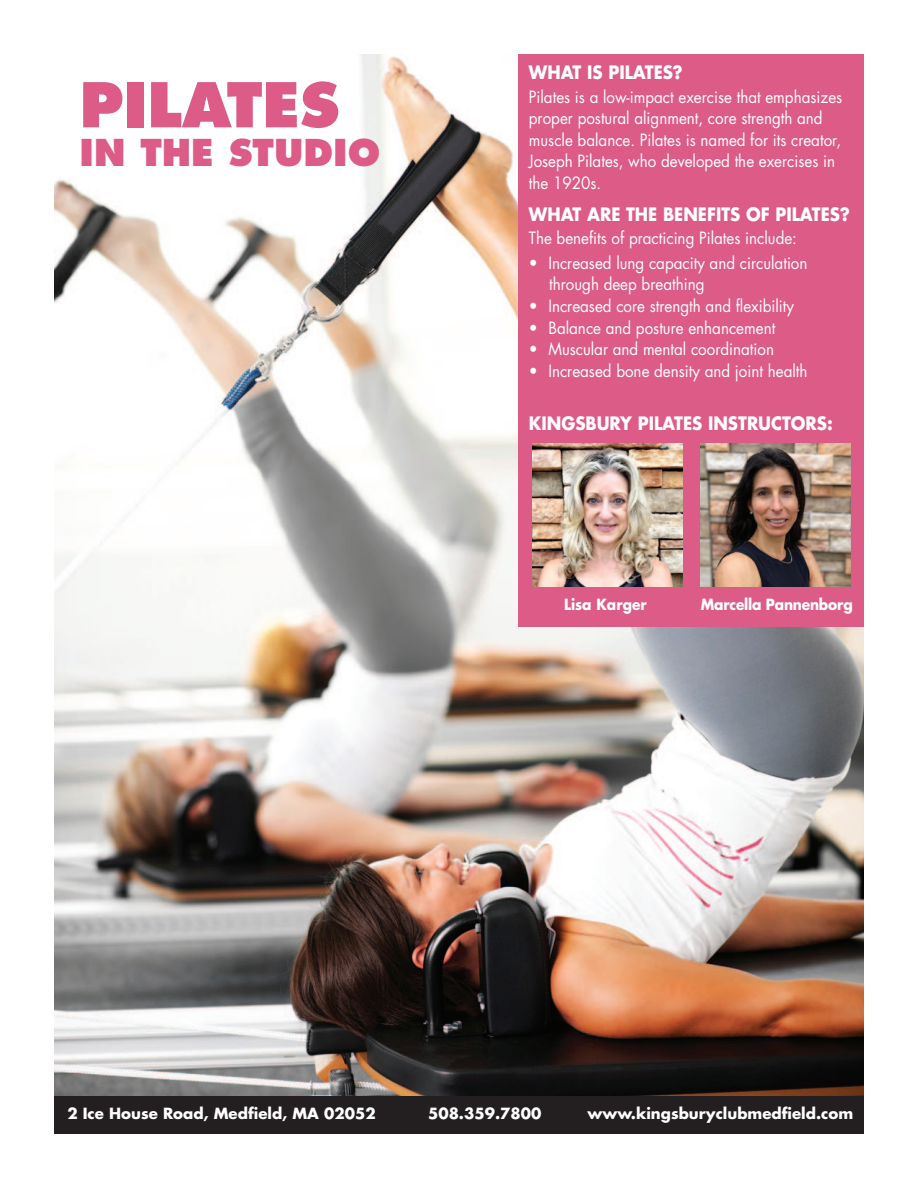
<style>
.page{position:relative;width:918px;height:1188px;background:#fff}
.page>*{position:absolute;margin:0;border:0;box-sizing:border-box;transform-origin:0 0}
.t1{font:800 60px "Futura";color:#dd5b87}
.t2{font:800 36px "Futura";color:#dd5b87}
.t3{font:700 18px "Futura";color:#fff;scale:.92 1}
.t4{font:16.5px/21.6px "Futura";color:#fff;scale:.92 1}
.t5{font:700 15px "Futura";color:#fff}
.t6{font:700 15px "Futura";color:#fff;scale:.92 1}
</style>
<div class="page">
<img style="left:54px;top:54px;width:810px;height:1042px">
<div style="left:54px;top:1096px;width:810px;height:38px;background:#231f20"></div>
<div style="left:518px;top:54px;width:346px;height:573px;background:#dd5b87"></div>
<img style="left:532px;top:444px;width:150px;height:143px">
<img style="left:700px;top:444px;width:150px;height:143px">
<p class="t1" style="left:80px;top:79px;width:262px">PILATES</p>
<p class="t2" style="left:80px;top:137px;width:302px">IN THE STUDIO</p>
<p class="t3" style="left:529px;top:64px;width:169px">WHAT IS PILATES?</p>
<p class="t4" style="left:529px;top:87px;width:342px">Pilates is a low-impact exercise that emphasizes proper postural alignment, core strength and muscle balance. Pilates is named for its creator, Joseph Pilates, who developed the exercises in the 1920s.</p>
<p class="t3" style="left:529px;top:206px;width:350px">WHAT ARE THE BENEFITS OF PILATES?</p>
<p class="t4" style="left:529px;top:229px;width:293px">The benefits of practicing Pilates include:</p>
<p class="t4" style="left:549px;top:253px;width:282px;text-indent:-20px">• Increased lung capacity and circulation through deep breathing</p>
<p class="t4" style="left:529px;top:296px;width:290px">• Increased core strength and flexibility</p>
<p class="t4" style="left:529px;top:318px;width:269px">• Balance and posture enhancement</p>
<p class="t4" style="left:529px;top:340px;width:268px">• Muscular and mental coordination</p>
<p class="t4" style="left:529px;top:361px;width:304px">• Increased bone density and joint health</p>
<p class="t3" style="left:529px;top:416px;width:332px">KINGSBURY PILATES INSTRUCTORS:</p>
<p class="t6" style="left:564px;top:597px;width:91px">Lisa Karger</p>
<p class="t6" style="left:701px;top:597px;width:166px">Marcella Pannenborg</p>
<p class="t5" style="left:67px;top:1107px;width:310px">2 Ice House Road, Medfield, MA 02052</p>
<p class="t5" style="left:428px;top:1107px;width:115px">508.359.7800</p>
<p class="t5" style="left:588px;top:1107px;width:267px">www.kingsburyclubmedfield.com</p>
</div>
